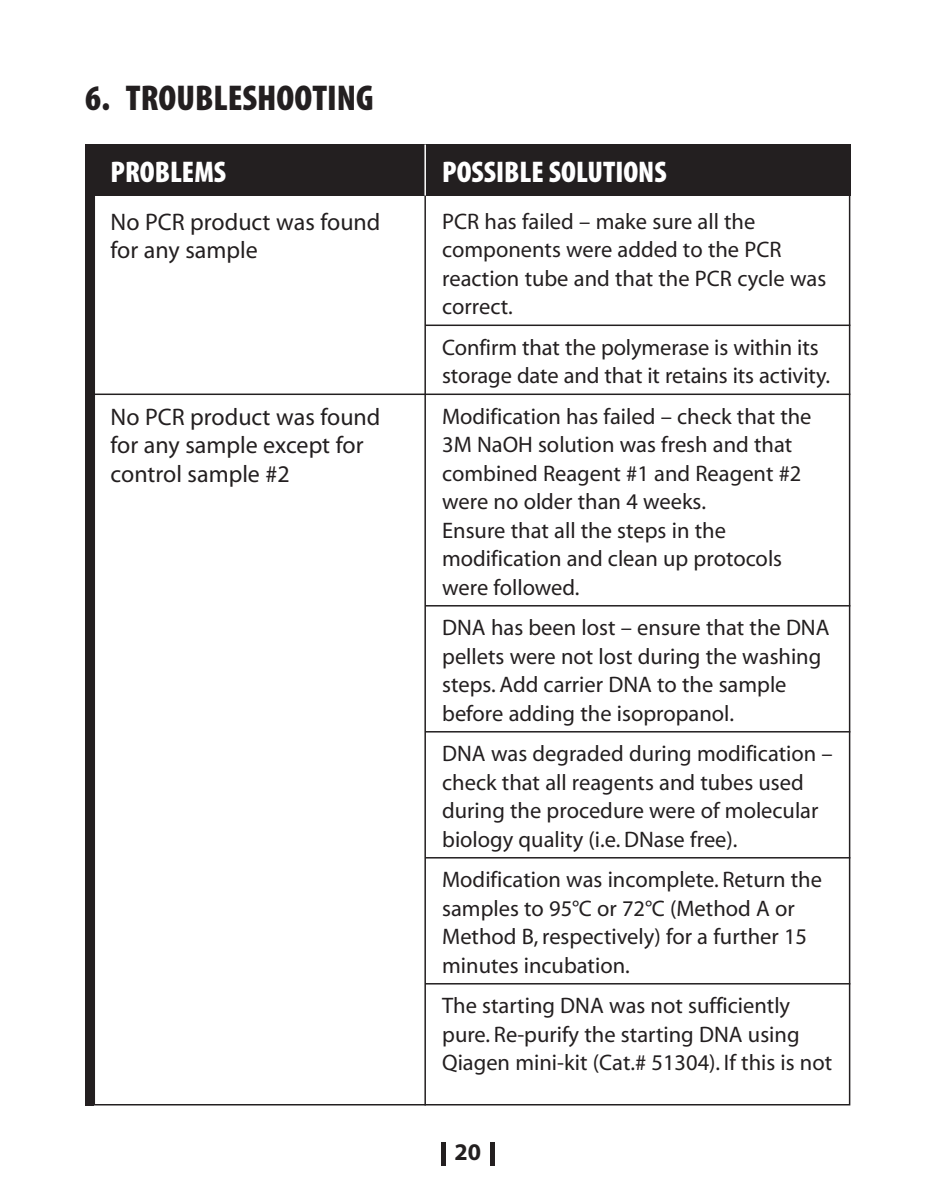
<style>
.page{position:relative;width:933px;height:1188px;background:#fff}
.page>*{position:absolute;margin:0;border:0;box-sizing:border-box;transform-origin:0 0}
.t1{font:36px "Myriad MM 830 300";color:#231f20}
.t2{font:30px "Myriad MM 830 300";color:#fff}
.t3{font:24px/28.5px "Myriad MM 400 600";color:#231f20}
.t4{font:24px "Myriad MM 400 300";color:#231f20;scale:3 1}
.t5{font:22.5px/28.5px "Myriad MM 400 600";color:#231f20}
.s1{font-family:"Myriad";font-weight:700}
</style>
<div class="page">
<div style="left:85px;top:145px;width:765px;height:51px;background:#231f20"></div>
<hr style="left:424px;top:196px;width:2px;height:910px;background:#231f20">
<div style="left:85px;top:145px;width:9px;height:961px;background:#231f20"></div>
<hr style="left:425px;top:325px;width:425px;height:1px;background:#231f20">
<hr style="left:85px;top:394px;width:765px;height:1px;background:#231f20">
<hr style="left:425px;top:605px;width:425px;height:2px;background:#231f20">
<hr style="left:425px;top:731px;width:425px;height:2px;background:#231f20">
<hr style="left:425px;top:857px;width:425px;height:2px;background:#231f20">
<hr style="left:425px;top:983px;width:425px;height:2px;background:#231f20">
<hr style="left:424px;top:145px;width:2px;height:51px;background:#fff">
<h1 class="t1" style="left:85px;top:85px;width:290px">6. TROUBLESHOOTING</h1>
<h2 class="t2" style="left:111px;top:162px;width:117px">PROBLEMS</h2>
<h2 class="t2" style="left:442px;top:162px;width:226px">POSSIBLE SOLUTIONS</h2>
<p class="t3" style="left:111px;top:209px;width:271px">No PCR product was found for any sample</p>
<p class="t3" style="left:111px;top:404px;width:271px">No PCR product was found for any sample except for control sample #2</p>
<p class="t5" style="left:442px;top:209px;width:386px">PCR has failed – make sure all the components were added to the PCR reaction tube and that the PCR cycle was correct.</p>
<p class="t5" style="left:442px;top:335px;width:389px">Confirm that the polymerase is within its storage date and that it retains its activity.</p>
<p class="t5" style="left:442px;top:404px;width:371px">Modification has failed – check that the<br>3M NaOH solution was fresh and that combined Reagent #1 and Reagent #2 were no older than 4 weeks.<br>Ensure that all the steps in the modification and clean up protocols were followed.</p>
<p class="t5" style="left:442px;top:615px;width:389px">DNA has been lost – ensure that the DNA pellets were not lost during the washing steps. Add carrier DNA to the sample before adding the isopropanol.</p>
<p class="t5" style="left:442px;top:741px;width:392px">DNA was degraded during modification – check that all reagents and tubes used during the procedure were of molecular biology quality (i.e. DNase free).</p>
<p class="t5" style="left:442px;top:867px;width:381px">Modification was incomplete. Return the samples to 95°C or 72°C (Method A or Method B, respectively) for a further 15 minutes incubation.</p>
<p class="t5" style="left:442px;top:993px;width:392px">The starting DNA was not sufficiently pure. Re-purify the starting DNA using<br>Qiagen mini-kit (Cat.# 51304). If this is not</p>
<p class="t4" style="left:436px;top:1143px;width:23px">|<span class="s1">20</span> |</p>
</div>
